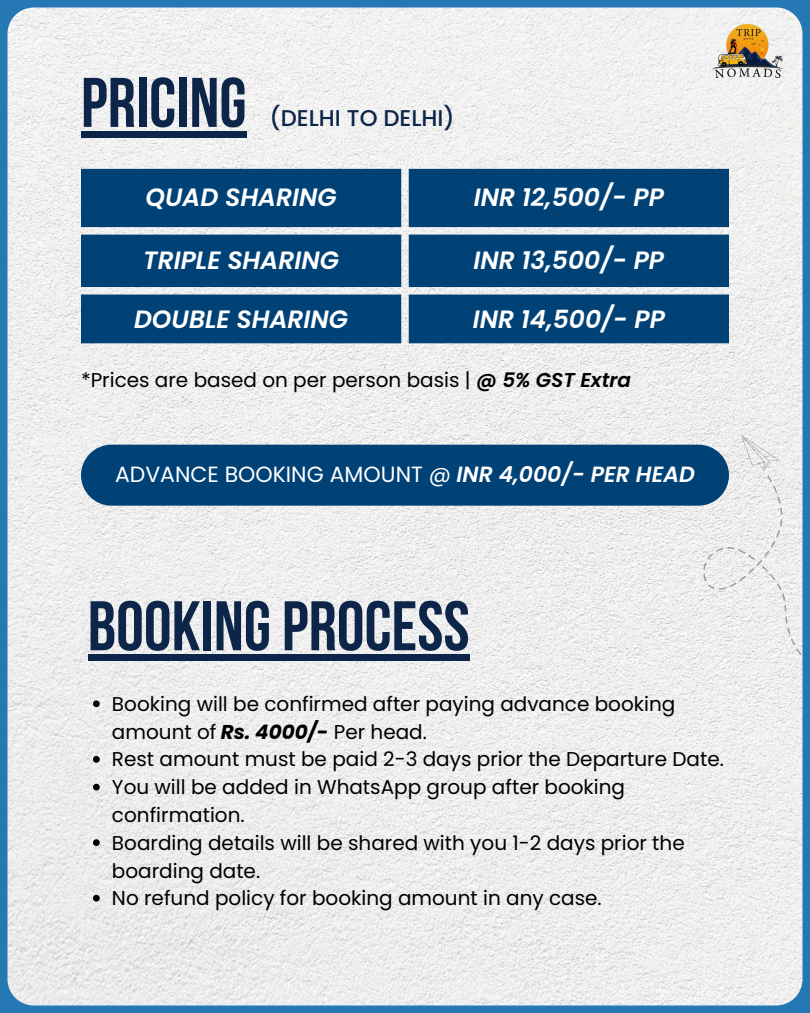
<style>
.page{position:relative;width:810px;height:1013px;background:#fff}
.page>*{position:absolute;margin:0;border:0;box-sizing:border-box;transform-origin:0 0}
.t1{font:700 70px "Bebas Neue";color:#0e254a}
.t2{font:italic 600 25px "Poppins";color:#fff}
.t3{font:500 22.8px "Poppins";color:#0e254a}
.t4{font:22px "Poppins";color:#fff}
.t5{font:20px/27.8px "Poppins";color:#000}
.s1{font-weight:600;font-style:italic}
.s2{font-weight:700;font-style:italic}
</style>
<div class="page">
<div style="left:0;top:0;width:810px;height:1012px;background:#2578b4"></div>
<img style="left:8px;top:8px;width:794px;height:997px;border-radius:26px">
<img style="left:713px;top:24px;width:70px;height:54px">
<svg style="left:81px;top:169px;width:648px;height:174px;background:#165181"></svg>
<div style="left:81px;top:131px;width:166px;height:6px;background:#0e254a"></div>
<div style="left:88px;top:654px;width:382px;height:6px;background:#0e254a"></div>
<svg style="left:93px;top:700px;width:7px;height:7px"></svg>
<svg style="left:93px;top:756px;width:7px;height:6px"></svg>
<svg style="left:93px;top:783px;width:7px;height:7px"></svg>
<svg style="left:93px;top:839px;width:7px;height:7px"></svg>
<svg style="left:93px;top:894px;width:7px;height:7px"></svg>
<svg style="left:697px;top:435px;width:106px;height:231px;background:#e9eaea"></svg>
<div style="left:81px;top:444px;width:648px;height:61px;background:#004176;border-radius:30px"></div>
<h1 class="t1" style="left:81px;top:74px;width:167px">PRICING</h1>
<p class="t3" style="left:270px;top:102px;width:187px">(DELHI TO DELHI)</p>
<p class="t2" style="left:146px;top:180px;width:193px">QUAD SHARING</p>
<p class="t2" style="left:474px;top:180px;width:192px">INR 12,500/- PP</p>
<p class="t2" style="left:143px;top:243px;width:197px">TRIPLE SHARING</p>
<p class="t2" style="left:474px;top:243px;width:192px">INR 13,500/- PP</p>
<p class="t2" style="left:134px;top:301px;width:216px">DOUBLE SHARING</p>
<p class="t2" style="left:473px;top:301px;width:194px">INR 14,500/- PP</p>
<p class="t5" style="left:81px;top:366px;width:552px">*Prices are based on per person basis | <span class="s1">@ 5% GST Extra</span></p>
<p class="t4" style="left:115px;top:459px;width:581px">ADVANCE BOOKING AMOUNT @ <span class="s1">INR 4,000/- PER HEAD</span></p>
<h1 class="t1" style="left:88px;top:597px;width:383px">BOOKINGPROCESS</h1>
<p class="t5" style="left:112px;top:690px;width:613px">Booking will be confirmed after paying advance booking amount of <span class="s2">Rs. 4000/-</span> Per head.<br>Rest amount must be paid 2-3 days prior the Departure Date.<br>You will be added in WhatsApp group after booking confirmation.<br>Boarding details will be shared with you 1-2 days prior the boarding date.<br>No refund policy for booking amount in any case.</p>
</div>
